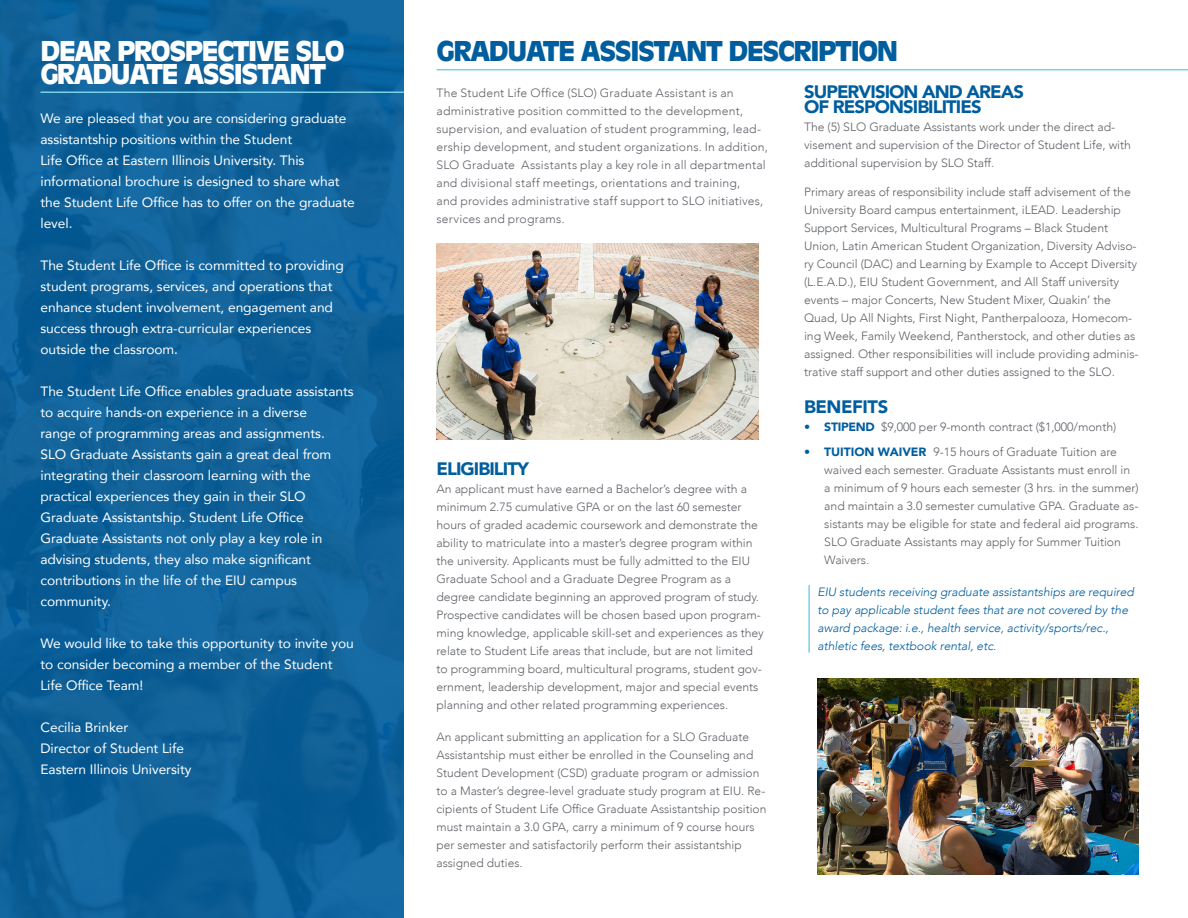
<style>
.page{position:relative;width:1188px;height:918px;background:#fff}
.page>*{position:absolute;margin:0;border:0;box-sizing:border-box;transform-origin:0 0}
.t1{font:900 27px/22.5px "Antique Olive Std";letter-spacing:-.05em;color:#fff}
.t2{font:900 27px "Antique Olive Std";letter-spacing:-.05em;color:#005e9e}
.t3{font:900 18px "Avenir";letter-spacing:-.05em;color:#005e9e}
.t4{font:900 18px "Avenir";letter-spacing:-.025em;color:#005e9e}
.t5{font:13.5px/21px "Avenir";letter-spacing:-.005em;color:#fff}
.t6{font:300 12px/18px "Avenir";letter-spacing:-.005em;color:#5f6369}
.t7{font:300 12px/18px "Avenir";letter-spacing:.015em;color:#5f6369}
.t8{font:italic 300 12px/18px "Avenir";letter-spacing:-.005em;color:#005e9e}
.s1{font-weight:900;color:#005e9e}
</style>
<div class="page">
<img style="left:0;top:0;width:404px;height:918px">
<hr style="left:436px;top:69px;width:752px;height:1px;background:#78d0e4">
<hr style="left:40px;top:92px;width:364px;height:1px;background:#78d0e4">
<hr style="left:808px;top:585px;width:2px;height:68px;background:#78d0e4">
<img style="left:436px;top:243px;width:322px;height:196px">
<img style="left:818px;top:678px;width:321px;height:197px">
<p class="t1" style="left:40px;top:40px;width:306px">DEAR PROSPECTIVE SLO<br>GRADUATE ASSISTANT</p>
<p class="t5" style="left:40px;top:107px;width:316px">We are pleased that you are considering graduate assistantship positions within the Student<br>Life Office at Eastern Illinois University. This informational brochure is designed to share what the Student Life Office has to offer on the graduate level.</p>
<p class="t5" style="left:40px;top:254px;width:305px">The Student Life Office is committed to providing student programs, services, and operations that enhance student involvement, engagement and success through extra-curricular experiences outside the classroom.</p>
<p class="t5" style="left:40px;top:380px;width:315px">The Student Life Office enables graduate assistants to acquire hands-on experience in a diverse<br>range of programming areas and assignments.<br>SLO Graduate Assistants gain a great deal from integrating their classroom learning with the practical experiences they gain in their SLO Graduate Assistantship. Student Life Office Graduate Assistants not only play a key role in advising students, they also make significant contributions in the life of the EIU campus community.</p>
<p class="t5" style="left:40px;top:632px;width:315px">We would like to take this opportunity to invite you to consider becoming a member of the Student<br>Life Office Team!</p>
<p class="t5" style="left:40px;top:716px;width:89px">Cecilia Brinker</p>
<p class="t5" style="left:40px;top:737px;width:145px">Director of Student Life</p>
<p class="t5" style="left:40px;top:758px;width:153px">Eastern Illinois University</p>
<p class="t2" style="left:436px;top:35px;width:463px">GRADUATE ASSISTANT DESCRIPTION</p>
<p class="t7" style="left:436px;top:84px;width:333px">The Student Life Office (SLO) Graduate Assistant is an administrative position committed to the development, supervision, and evaluation of student programming, lead&shy;ership development, and student organizations. In addition, SLO Graduate Assistants play a key role in all departmental and divisional staff meetings, orientations and training,<br>and provides administrative staff support to SLO initiatives, services and programs.</p>
<p class="t3" style="left:436px;top:454px;width:94px">ELIGIBILITY</p>
<p class="t6" style="left:436px;top:480px;width:329px">An applicant must have earned a Bachelor’s degree with a minimum 2.75 cumulative GPA or on the last 60 semester hours of graded academic coursework and demonstrate the ability to matriculate into a master’s degree program within the university. Applicants must be fully admitted to the EIU Graduate School and a Graduate Degree Program as a degree candidate beginning an approved program of study.<br>Prospective candidates will be chosen based upon program&shy;ming knowledge, applicable skill-set and experiences as they relate to Student Life areas that include, but are not limited to programming board, multicultural programs, student gov&shy;ernment, leadership development, major and special events planning and other related programming experiences.</p>
<p class="t6" style="left:436px;top:728px;width:331px">An applicant submitting an application for a SLO Graduate Assistantship must either be enrolled in the Counseling and Student Development (CSD) graduate program or admission to a Master’s degree-level graduate study program at EIU. Re&shy;cipients of Student Life Office Graduate Assistantship position must maintain a 3.0 GPA, carry a minimum of 9 course hours per semester and satisfactorily perform their assistantship assigned duties.</p>
<p class="t3" style="left:804px;top:77px;width:221px">SUPERVISION AND AREAS</p>
<p class="t3" style="left:804px;top:92px;width:179px">OF RESPONSIBILITIES</p>
<p class="t6" style="left:804px;top:118px;width:328px">The (5) SLO Graduate Assistants work under the direct ad&shy;visement and supervision of the Director of Student Life, with additional supervision by SLO Staff.</p>
<p class="t6" style="left:804px;top:183px;width:336px">Primary areas of responsibility include staff advisement of the University Board campus entertainment, iLEAD. Leadership Support Services, Multicultural Programs – Black Student Union, Latin American Student Organization, Diversity Adviso&shy;ry Council (DAC) and Learning by Example to Accept Diversity (L.E.A.D.), EIU Student Government, and All Staff university events – major Concerts, New Student Mixer, Quakin’ the Quad, Up All Nights, First Night, Pantherpalooza, Homecom&shy;ing Week, Family Weekend, Pantherstock, and other duties as assigned. Other responsibilities will include providing adminis&shy;trative staff support and other duties assigned to the SLO.</p>
<p class="t4" style="left:804px;top:392px;width:86px">BENEFITS</p>
<p class="t6" style="left:804px;top:418px;width:314px"><span class="s1">• STIPEND</span> $9,000 per 9-month contract ($1,000/month)</p>
<p class="t6" style="left:824px;top:443px;width:316px;text-indent:-20px"><span class="s1">• TUITION WAIVER</span> 9-15 hours of Graduate Tuition are waived each semester. Graduate Assistants must enroll in a minimum of 9 hours each semester (3 hrs. in the summer) and maintain a 3.0 semester cumulative GPA. Graduate as&shy;sistants may be eligible for state and federal aid programs.<br>SLO Graduate Assistants may apply for Summer Tuition Waivers.</p>
<p class="t8" style="left:818px;top:582px;width:318px">EIU students receiving graduate assistantships are required to pay applicable student fees that are not covered by the award package: i.e., health service, activity/sports/rec., athletic fees, textbook rental, etc.</p>
</div>
